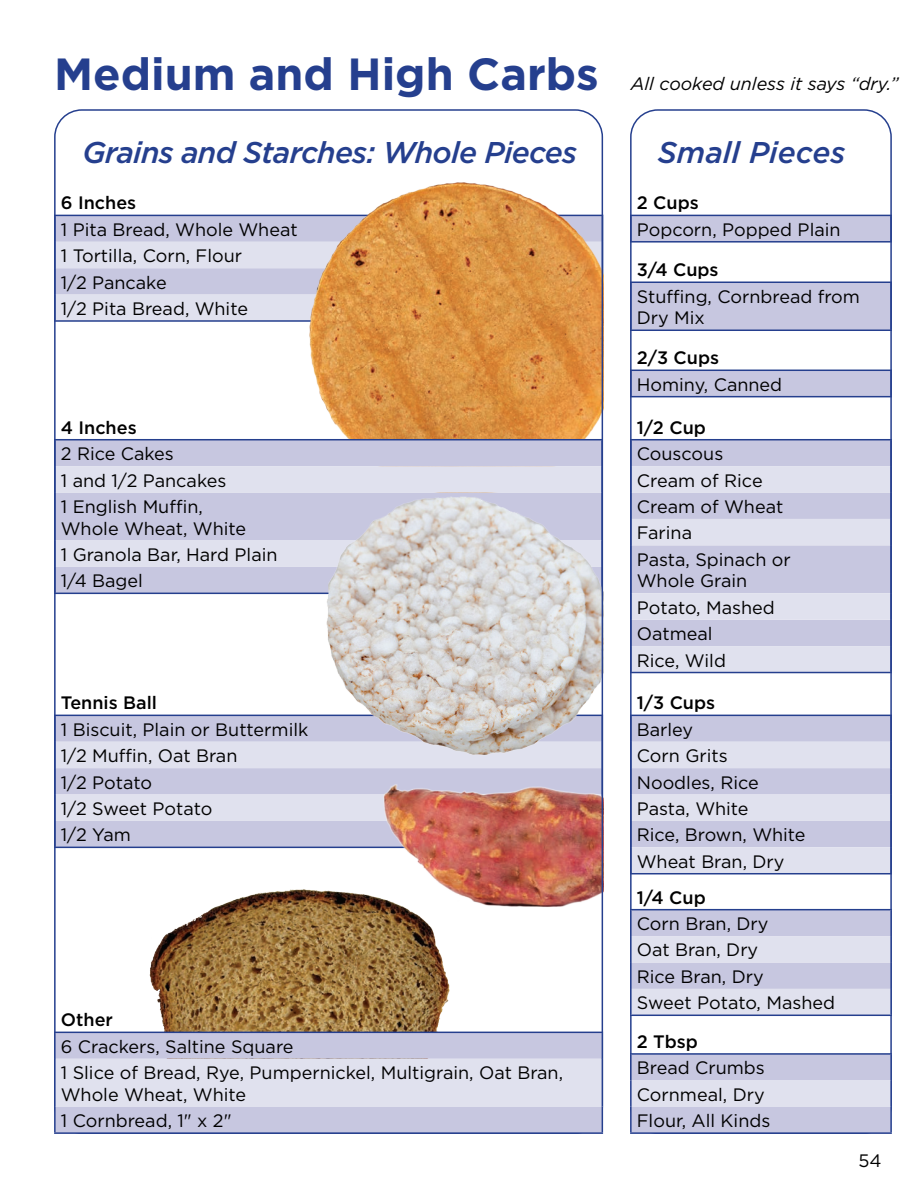
<style>
.page{position:relative;width:918px;height:1188px;background:#fff}
.page>*{position:absolute;margin:0;border:0;box-sizing:border-box;transform-origin:0 0}
.t1{font:700 45px "Gotham";color:#253f8e}
.t2{font:italic 500 30px "Gotham";letter-spacing:-.025em;color:#253f8e}
.t3{font:italic 500 30px "Gotham";color:#253f8e}
.t4{font:18px/21.6px "Gotham";color:#000}
.t5{font:500 18px "Gotham";color:#000}
.t6{font:italic 18px "Gotham";color:#000}
</style>
<div class="page">
<hr style="left:54px;top:715px;width:549px;height:1px;background:#253f8e">
<svg style="left:57px;top:716px;width:299px;height:131px;background:#d0d1e5"></svg>
<hr style="left:54px;top:847px;width:549px;height:1px;background:#253f8e">
<hr style="left:54px;top:215px;width:549px;height:1px;background:#253f8e">
<svg style="left:57px;top:216px;width:188px;height:104px;background:#d3d4e6"></svg>
<hr style="left:54px;top:320px;width:549px;height:2px;background:#253f8e">
<img style="left:141px;top:889px;width:313px;height:143px">
<img style="left:356px;top:787px;width:244px;height:121px">
<img style="left:245px;top:182px;width:355px;height:257px">
<div style="left:633px;top:440px;width:256px;height:26px;background:#c7c7e0"></div>
<svg style="left:633px;top:466px;width:256px;height:206px;background:#d3d4e7"></svg>
<hr style="left:630px;top:439px;width:262px;height:1px;background:#253f8e">
<hr style="left:630px;top:672px;width:262px;height:1px;background:#253f8e">
<svg style="left:633px;top:716px;width:256px;height:157px;background:#d3d4e7"></svg>
<hr style="left:630px;top:715px;width:262px;height:1px;background:#253f8e">
<hr style="left:630px;top:873px;width:262px;height:1px;background:#253f8e">
<div style="left:631px;top:282px;width:260px;height:48px;background:#c7c7e0"></div>
<hr style="left:630px;top:282px;width:262px;height:1px;background:#253f8e">
<hr style="left:630px;top:330px;width:262px;height:1px;background:#253f8e">
<div style="left:631px;top:370px;width:260px;height:27px;background:#c7c7e0"></div>
<hr style="left:630px;top:370px;width:262px;height:1px;background:#253f8e">
<hr style="left:630px;top:396px;width:262px;height:1px;background:#253f8e">
<div style="left:631px;top:215px;width:260px;height:27px;background:#c7c7e0"></div>
<hr style="left:630px;top:215px;width:262px;height:1px;background:#253f8e">
<hr style="left:630px;top:241px;width:262px;height:2px;background:#253f8e">
<div style="left:57px;top:440px;width:543px;height:153px;background:#c7c7e0"></div>
<svg style="left:57px;top:466px;width:258px;height:101px;background:#d4d4e7"></svg>
<hr style="left:54px;top:439px;width:549px;height:1px;background:#253f8e">
<hr style="left:54px;top:593px;width:549px;height:1px;background:#253f8e">
<div style="left:630px;top:109px;width:262px;height:1025px;border:2px solid #253f8e;border-radius:27px"></div>
<svg style="left:632px;top:910px;width:258px;height:105px;background:#d2d2e6"></svg>
<hr style="left:630px;top:909px;width:262px;height:1px;background:#253f8e">
<hr style="left:630px;top:910px;width:2px;height:26px;background:#253f8e">
<hr style="left:890px;top:910px;width:2px;height:26px;background:#253f8e">
<hr style="left:630px;top:936px;width:2px;height:26px;background:#253f8e">
<hr style="left:890px;top:936px;width:2px;height:26px;background:#253f8e">
<hr style="left:630px;top:962px;width:2px;height:27px;background:#253f8e">
<hr style="left:890px;top:962px;width:2px;height:27px;background:#253f8e">
<hr style="left:630px;top:989px;width:2px;height:26px;background:#253f8e">
<hr style="left:890px;top:989px;width:2px;height:26px;background:#253f8e">
<hr style="left:630px;top:1015px;width:262px;height:1px;background:#253f8e">
<div style="left:632px;top:1055px;width:258px;height:77px;background:#c7c7e0"></div>
<div style="left:631px;top:1080px;width:260px;height:27px;background:#e0e1ee"></div>
<hr style="left:630px;top:1053px;width:262px;height:2px;background:#253f8e">
<hr style="left:630px;top:1055px;width:2px;height:25px;background:#253f8e">
<hr style="left:890px;top:1055px;width:2px;height:25px;background:#253f8e">
<hr style="left:630px;top:1080px;width:2px;height:27px;background:#253f8e">
<hr style="left:890px;top:1080px;width:2px;height:27px;background:#253f8e">
<hr style="left:630px;top:1107px;width:2px;height:25px;background:#253f8e">
<hr style="left:890px;top:1107px;width:2px;height:25px;background:#253f8e">
<hr style="left:630px;top:1132px;width:262px;height:2px;background:#253f8e">
<img style="left:315px;top:459px;width:285px;height:328px">
<div style="left:56px;top:1033px;width:546px;height:99px;background:#c7c7e0"></div>
<div style="left:55px;top:1059px;width:547px;height:48px;background:#e0e1ee"></div>
<hr style="left:54px;top:1032px;width:549px;height:1px;background:#253f8e">
<hr style="left:54px;top:1033px;width:2px;height:26px;background:#253f8e">
<svg style="left:602px;top:1033px;width:1px;height:26px"></svg>
<hr style="left:54px;top:1059px;width:2px;height:48px;background:#253f8e">
<hr style="left:602px;top:1059px;width:1px;height:48px;background:#253f8e">
<hr style="left:54px;top:1107px;width:2px;height:25px;background:#253f8e">
<svg style="left:602px;top:1107px;width:1px;height:25px"></svg>
<hr style="left:54px;top:1132px;width:549px;height:2px;background:#253f8e">
<p class="t1" style="left:54px;top:44px;width:546px">Medium and High Carbs</p>
<p class="t6" style="left:631px;top:72px;width:269px">All cooked unless it says “dry.”</p>
<p class="t2" style="left:83px;top:133px;width:496px">Grains and Starches: Whole Pieces</p>
<p class="t3" style="left:658px;top:133px;width:189px">Small Pieces</p>
<p class="t5" style="left:61px;top:191px;width:77px">6 Inches</p>
<p class="t4" style="left:61px;top:218px;width:238px">1 Pita Bread, Whole Wheat</p>
<p class="t4" style="left:61px;top:245px;width:183px">1 Tortilla, Corn, Flour</p>
<p class="t4" style="left:61px;top:271px;width:107px">1/2 Pancake</p>
<p class="t4" style="left:61px;top:297px;width:189px">1/2 Pita Bread, White</p>
<p class="t5" style="left:61px;top:416px;width:77px">4 Inches</p>
<p class="t4" style="left:61px;top:443px;width:115px">2 Rice Cakes</p>
<p class="t4" style="left:61px;top:469px;width:167px">1 and 1/2 Pancakes</p>
<p class="t4" style="left:61px;top:495px;width:187px">1 English Muffin,<br>Whole Wheat, White</p>
<p class="t4" style="left:61px;top:543px;width:218px">1 Granola Bar, Hard Plain</p>
<p class="t4" style="left:61px;top:570px;width:84px">1/4 Bagel</p>
<p class="t5" style="left:61px;top:691px;width:98px">Tennis Ball</p>
<p class="t4" style="left:61px;top:718px;width:249px">1 Biscuit, Plain or Buttermilk</p>
<p class="t4" style="left:61px;top:745px;width:178px">1/2 Muffin, Oat Bran</p>
<p class="t4" style="left:61px;top:771px;width:93px">1/2 Potato</p>
<p class="t4" style="left:61px;top:797px;width:153px">1/2 Sweet Potato</p>
<p class="t4" style="left:61px;top:824px;width:72px">1/2 Yam</p>
<p class="t5" style="left:61px;top:1008px;width:54px">Other</p>
<p class="t4" style="left:61px;top:1035px;width:234px">6 Crackers, Saltine Square</p>
<p class="t4" style="left:61px;top:1062px;width:504px">1 Slice of Bread, Rye, Pumpernickel, Multigrain, Oat Bran,<br>Whole Wheat, White</p>
<p class="t4" style="left:61px;top:1110px;width:172px">1 Cornbread, 1" x 2"</p>
<p class="t5" style="left:637px;top:191px;width:63px">2 Cups</p>
<p class="t4" style="left:637px;top:218px;width:205px">Popcorn, Popped Plain</p>
<p class="t5" style="left:637px;top:258px;width:83px">3/4 Cups</p>
<p class="t4" style="left:637px;top:285px;width:225px">Stuffing, Cornbread from<br>Dry Mix</p>
<p class="t5" style="left:637px;top:346px;width:84px">2/3 Cups</p>
<p class="t4" style="left:637px;top:373px;width:147px">Hominy, Canned</p>
<p class="t5" style="left:637px;top:416px;width:71px">1/2 Cup</p>
<p class="t4" style="left:637px;top:443px;width:88px">Couscous</p>
<p class="t4" style="left:637px;top:469px;width:127px">Cream of Rice</p>
<p class="t4" style="left:637px;top:495px;width:148px">Cream of Wheat</p>
<p class="t4" style="left:637px;top:522px;width:57px">Farina</p>
<p class="t4" style="left:637px;top:548px;width:155px">Pasta, Spinach or</p>
<p class="t4" style="left:637px;top:570px;width:112px">Whole Grain</p>
<p class="t4" style="left:637px;top:596px;width:139px">Potato, Mashed</p>
<p class="t4" style="left:637px;top:623px;width:77px">Oatmeal</p>
<p class="t4" style="left:637px;top:649px;width:91px">Rice, Wild</p>
<p class="t5" style="left:637px;top:691px;width:80px">1/3 Cups</p>
<p class="t4" style="left:637px;top:718px;width:58px">Barley</p>
<p class="t4" style="left:637px;top:745px;width:92px">Corn Grits</p>
<p class="t4" style="left:637px;top:771px;width:124px">Noodles, Rice</p>
<p class="t4" style="left:637px;top:797px;width:113px">Pasta, White</p>
<p class="t4" style="left:637px;top:824px;width:170px">Rice, Brown, White</p>
<p class="t4" style="left:637px;top:850px;width:149px">Wheat Bran, Dry</p>
<p class="t5" style="left:637px;top:886px;width:70px">1/4 Cup</p>
<p class="t4" style="left:637px;top:913px;width:133px">Corn Bran, Dry</p>
<p class="t4" style="left:637px;top:939px;width:123px">Oat Bran, Dry</p>
<p class="t4" style="left:637px;top:965px;width:128px">Rice Bran, Dry</p>
<p class="t4" style="left:637px;top:992px;width:200px">Sweet Potato, Mashed</p>
<p class="t5" style="left:637px;top:1030px;width:63px">2 Tbsp</p>
<p class="t4" style="left:637px;top:1057px;width:130px">Bread Crumbs</p>
<p class="t4" style="left:637px;top:1083px;width:129px">Cornmeal, Dry</p>
<p class="t4" style="left:637px;top:1110px;width:135px">Flour, All Kinds</p>
<p class="t4" style="left:859px;top:1149px;width:25px">54</p>
</div>
